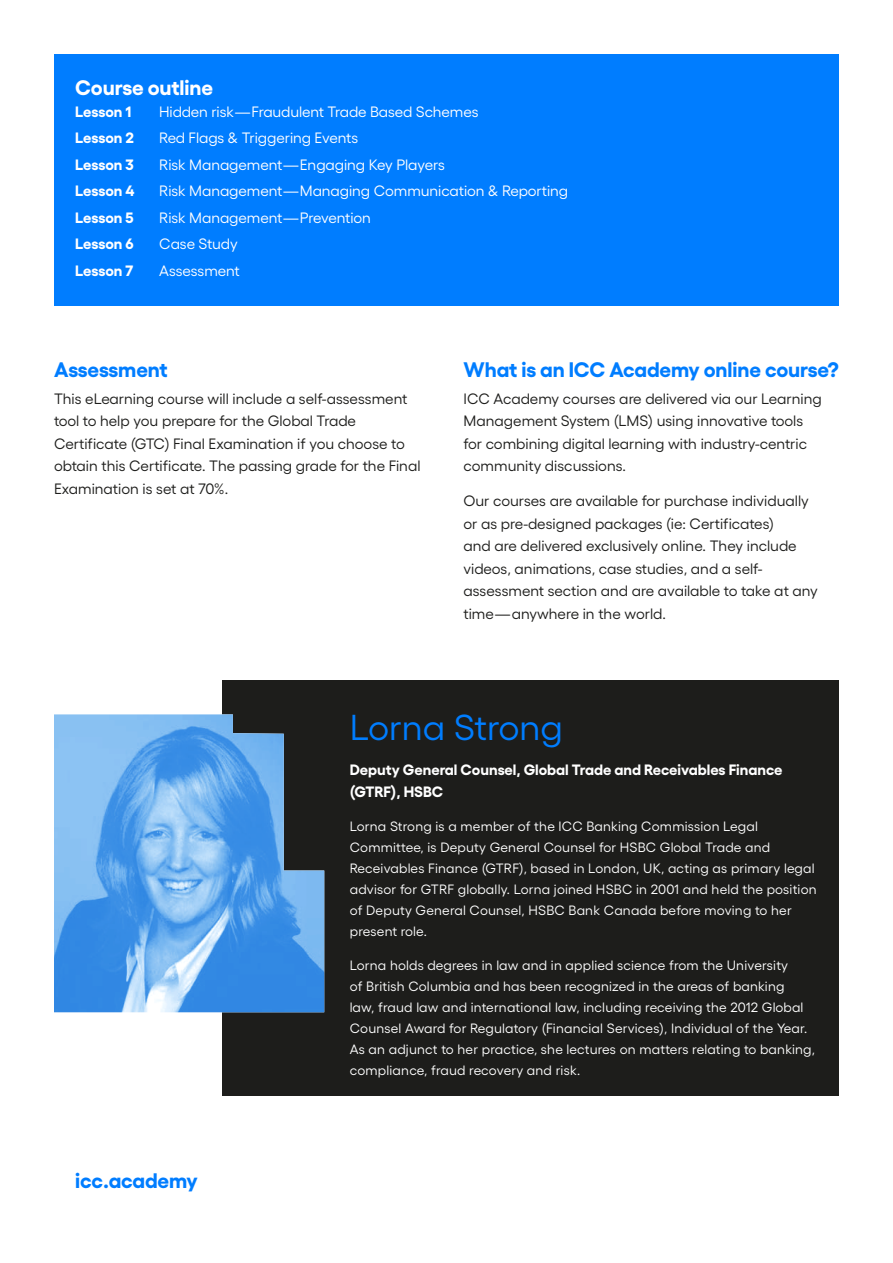
<style>
.page{position:relative;width:893px;height:1263px;background:#fff}
.page>*{position:absolute;margin:0;border:0;box-sizing:border-box;transform-origin:0 0}
.t1{font:36px "Gellix";color:#007dff}
.t2{font:700 21px "Gellix";letter-spacing:-.005em;color:#007dff}
.t3{font:700 21px "Gellix";letter-spacing:-.005em;color:#fff}
.t4{font:15px/22.5px "Gellix";color:#1d1d1b}
.t5{font:15px "Gellix";letter-spacing:-.005em;color:#fff}
.t6{font:700 15px/22.5px "Gellix";letter-spacing:-.005em;color:#fff}
.t7{font:13.5px/21px "Gellix";letter-spacing:.015em;color:#fff}
</style>
<div class="page">
<div style="left:54px;top:54px;width:785px;height:251px;background:#007dff"></div>
<div style="left:222px;top:680px;width:617px;height:416px;background:#1d1d1b"></div>
<img style="left:54px;top:714px;width:270px;height:298px">
<h2 class="t3" style="left:75px;top:77px;width:139px">Course outline</h2>
<p class="t6" style="left:75px;top:101px;width:58px">Lesson 1</p>
<p class="t5" style="left:159px;top:104px;width:321px">Hidden risk — Fraudulent Trade Based Schemes</p>
<p class="t6" style="left:75px;top:128px;width:60px">Lesson 2</p>
<p class="t5" style="left:159px;top:131px;width:200px">Red Flags &amp; Triggering Events</p>
<p class="t6" style="left:75px;top:154px;width:60px">Lesson 3</p>
<p class="t5" style="left:159px;top:157px;width:287px">Risk Management — Engaging Key Players</p>
<p class="t6" style="left:75px;top:181px;width:61px">Lesson 4</p>
<p class="t5" style="left:159px;top:184px;width:410px">Risk Management — Managing Communication &amp; Reporting</p>
<p class="t6" style="left:75px;top:207px;width:60px">Lesson 5</p>
<p class="t5" style="left:159px;top:210px;width:213px">Risk Management — Prevention</p>
<p class="t6" style="left:75px;top:234px;width:60px">Lesson 6</p>
<p class="t5" style="left:159px;top:237px;width:80px">Case Study</p>
<p class="t6" style="left:75px;top:260px;width:60px">Lesson 7</p>
<p class="t5" style="left:159px;top:263px;width:82px">Assessment</p>
<h2 class="t2" style="left:54px;top:359px;width:115px">Assessment</h2>
<p class="t4" style="left:54px;top:388px;width:368px">This eLearning course will include a self-assessment tool to help you prepare for the Global Trade Certificate (GTC) Final Examination if you choose to obtain this Certificate. The passing grade for the Final Examination is set at 70%.</p>
<h2 class="t2" style="left:463px;top:359px;width:377px">What is an ICC Academy online course?</h2>
<p class="t4" style="left:463px;top:388px;width:360px">ICC Academy courses are delivered via our Learning Management System (LMS) using innovative tools for combining digital learning with industry-centric community discussions.</p>
<p class="t4" style="left:463px;top:490px;width:356px">Our courses are available for purchase individually or as pre-designed packages (ie: Certificates)<br>and are delivered exclusively online. They include videos, animations, case studies, and a self&shy;assessment section and are available to take at any time — anywhere in the world.</p>
<h2 class="t2" style="left:75px;top:1170px;width:124px">icc.academy</h2>
<h1 class="t1" style="left:350px;top:710px;width:215px">Lorna Strong</h1>
<p class="t6" style="left:350px;top:759px;width:434px">Deputy General Counsel, Global Trade and Receivables Finance (GTRF), HSBC</p>
<p class="t7" style="left:350px;top:816px;width:468px">Lorna Strong is a member of the ICC Banking Commission Legal Committee, is Deputy General Counsel for HSBC Global Trade and Receivables Finance (GTRF), based in London, UK, acting as primary legal advisor for GTRF globally. Lorna joined HSBC in 2001 and held the position of Deputy General Counsel, HSBC Bank Canada before moving to her present role.</p>
<p class="t7" style="left:350px;top:955px;width:467px">Lorna holds degrees in law and in applied science from the University<br>of British Columbia and has been recognized in the areas of banking<br>law, fraud law and international law, including receiving the 2012 Global Counsel Award for Regulatory (Financial Services), Individual of the Year.<br>As an adjunct to her practice, she lectures on matters relating to banking, compliance, fraud recovery and risk.</p>
</div>
